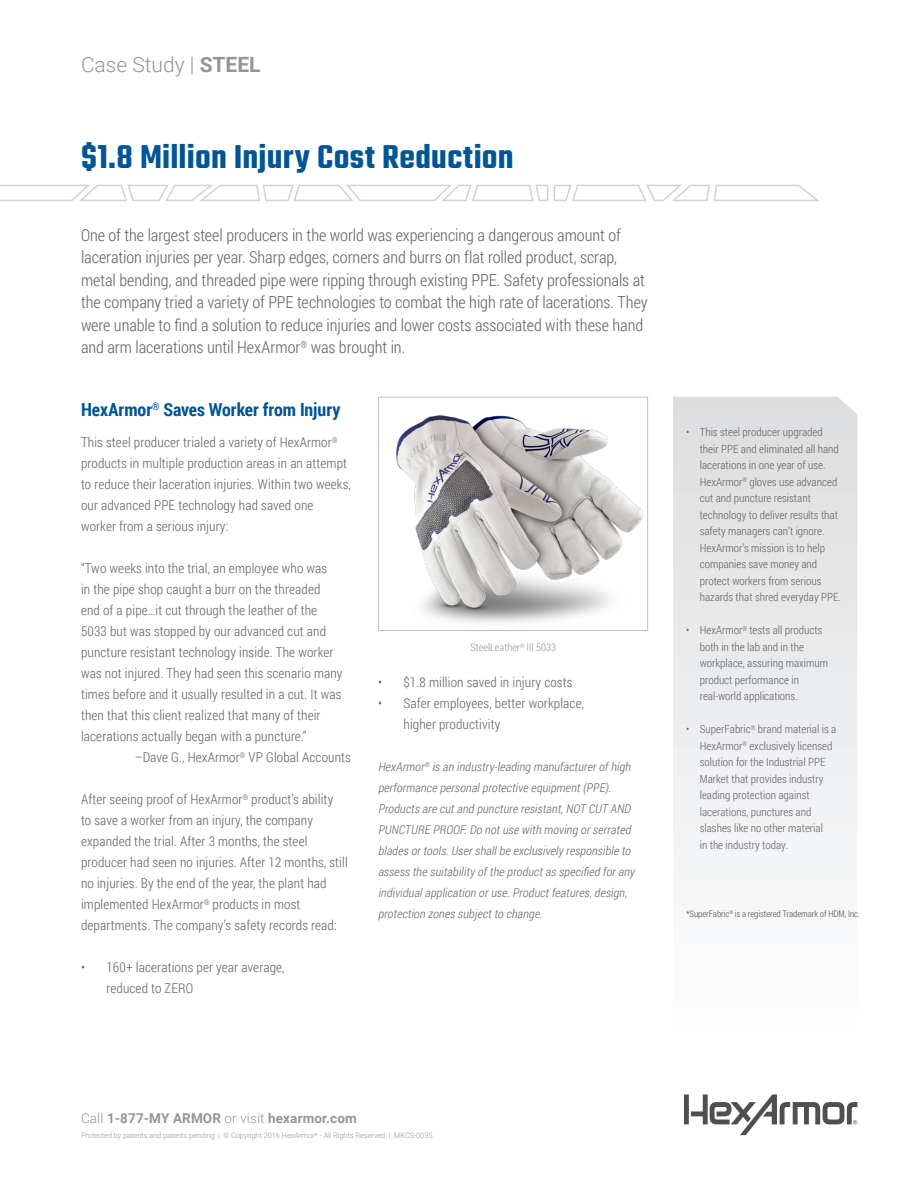
<style>
.page{position:relative;width:918px;height:1188px;background:#fff}
.page>*{position:absolute;margin:0;border:0;box-sizing:border-box;transform-origin:0 0}
.t1{font:600 36px "Teko";letter-spacing:.005em;color:#005595}
.t2{font:300 21px "Roboto";color:#939598}
.t3{font:700 18px "Roboto Condensed";color:#005595}
.t4{font:300 16.5px/22.5px "Roboto Condensed";color:#636366}
.t5{font:300 13.5px/21px "Roboto Condensed";letter-spacing:.01em;color:#636366}
.t6{font:700 13.5px "Roboto";letter-spacing:.01em;color:#939598}
.t7{font:italic 300 12px/21px "Roboto Condensed";color:#636366}
.t8{font:300 11.25px/16.5px "Roboto Condensed";color:#636366}
.t9{font:300 10.5px "Roboto Condensed";color:#939598}
.t10{font:300 9px "Roboto Condensed";letter-spacing:-.01em;color:#4d4f51}
.t11{font:300 7.5px "Roboto";letter-spacing:-.01em;color:#939598}
.s1{font-weight:700}
.s2{font-weight:300}
</style>
<div class="page">
<svg style="left:673px;top:397px;width:184px;height:480px"></svg>
<img style="left:396px;top:415px;width:248px;height:208px">
<div style="left:378px;top:397px;width:270px;height:234px;border:1px solid #bfc1c3"></div>
<svg style="left:0;top:184px;width:819px;height:17px"></svg>
<svg style="left:684px;top:1094px;width:173px;height:41px"></svg>
<p class="t2" style="left:81px;top:50px;width:181px">Case Study | <span class="s1">STEEL</span></p>
<p class="t1" style="left:81px;top:135px;width:434px">$1.8 Million Injury Cost Reduction</p>
<p class="t4" style="left:81px;top:223px;width:568px">One of the largest steel producers in the world was experiencing a dangerous amount of laceration injuries per year. Sharp edges, corners and burrs on flat rolled product, scrap, metal bending, and threaded pipe were ripping through existing PPE. Safety professionals at the company tried a variety of PPE technologies to combat the high rate of lacerations. They were unable to find a solution to reduce injuries and lower costs associated with these hand and arm lacerations until HexArmor<sup>®</sup> was brought in.</p>
<p class="t3" style="left:81px;top:397px;width:261px">HexArmor<sup>®</sup> Saves Worker from Injury</p>
<p class="t5" style="left:81px;top:432px;width:271px">This steel producer trialed a variety of HexArmor<sup>® </sup>products in multiple production areas in an attempt to reduce their laceration injuries. Within two weeks, our advanced PPE technology had saved one worker from a serious injury:</p>
<p class="t5" style="left:81px;top:558px;width:263px">“Two weeks into the trial, an employee who was<br>in the pipe shop caught a burr on the threaded end of a pipe…it cut through the leather of the 5033 but was stopped by our advanced cut and puncture resistant technology inside. The worker was not injured. They had seen this scenario many times before and it usually resulted in a cut. It was then that this client realized that many of their lacerations actually began with a puncture.”</p>
<p class="t5" style="left:135px;top:747px;width:218px">–Dave G., HexArmor<sup>®</sup> VP Global Accounts</p>
<p class="t5" style="left:81px;top:789px;width:268px">After seeing proof of HexArmor<sup>®</sup> product’s ability<br>to save a worker from an injury, the company expanded the trial. After 3 months, the steel producer had seen no injuries. After 12 months, still no injuries. By the end of the year, the plant had implemented HexArmor<sup>®</sup> products in most</p>
<p class="t5" style="left:81px;top:915px;width:257px">departments. The company’s safety records read:</p>
<p class="t5" style="left:106px;top:957px;width:180px;text-indent:-26px">• 160+ lacerations per year average, reduced to ZERO</p>
<p class="t9" style="left:471px;top:640px;width:87px">SteelLeather<sup>®</sup> III 5033</p>
<p class="t5" style="left:378px;top:671px;width:196px">• $1.8 million saved in injury costs</p>
<p class="t5" style="left:404px;top:692px;width:182px;text-indent:-26px">• Safer employees, better workplace, higher productivity</p>
<p class="t7" style="left:378px;top:756px;width:261px">HexArmor<sup>®</sup> is an industry-leading manufacturerofhigh performance personalprotective equipment(PPE).<br>Products are cutand puncture resistant,NOT CUT AND PUNCTURE PROOF.Do notuse with moving orserrated blades ortools.Usershallbe exclusively responsible to assess the suitability ofthe productas specified forany individualapplication oruse.Productfeatures,design, protection zones subjectto change.</p>
<p class="t8" style="left:700px;top:424px;width:143px;text-indent:-14px">• This steel producer upgraded their PPE and eliminated all hand lacerations in one year of use.<br>HexArmor<sup>®</sup> gloves use advanced cut and puncture resistant technology to deliver results that safety managers can’t ignore.<br>HexArmor’s mission is to help companies save money and protect workers from serious hazards that shred everyday PPE.</p>
<p class="t8" style="left:700px;top:622px;width:130px;text-indent:-14px">• HexArmor<sup>®</sup> tests all products both in the lab and in the workplace, assuring maximum product performance in real-world applications.</p>
<p class="t8" style="left:700px;top:721px;width:138px;text-indent:-14px">• SuperFabric<sup>®</sup> brand material is a<br>HexArmor<sup>®</sup> exclusively licensed solution for the Industrial PPE<br>Market that provides industry leading protection against lacerations, punctures and slashes like no other material<br>in the industry today.</p>
<p class="t10" style="left:686px;top:907px;width:175px">*SuperFabric<sup>®</sup> is a registered Trademark of HDM, Inc.</p>
<p class="t6" style="left:81px;top:1109px;width:277px"><span class="s2">Call</span> 1-877-MY ARMOR <span class="s2">or visit</span> hexarmor.com</p>
<p class="t11" style="left:81px;top:1131px;width:353px">Protected by patents and patents pending | © Copyright 2016 HexArmor<sup>®</sup> - All Rights Reserved | MKCS-0035</p>
</div>
